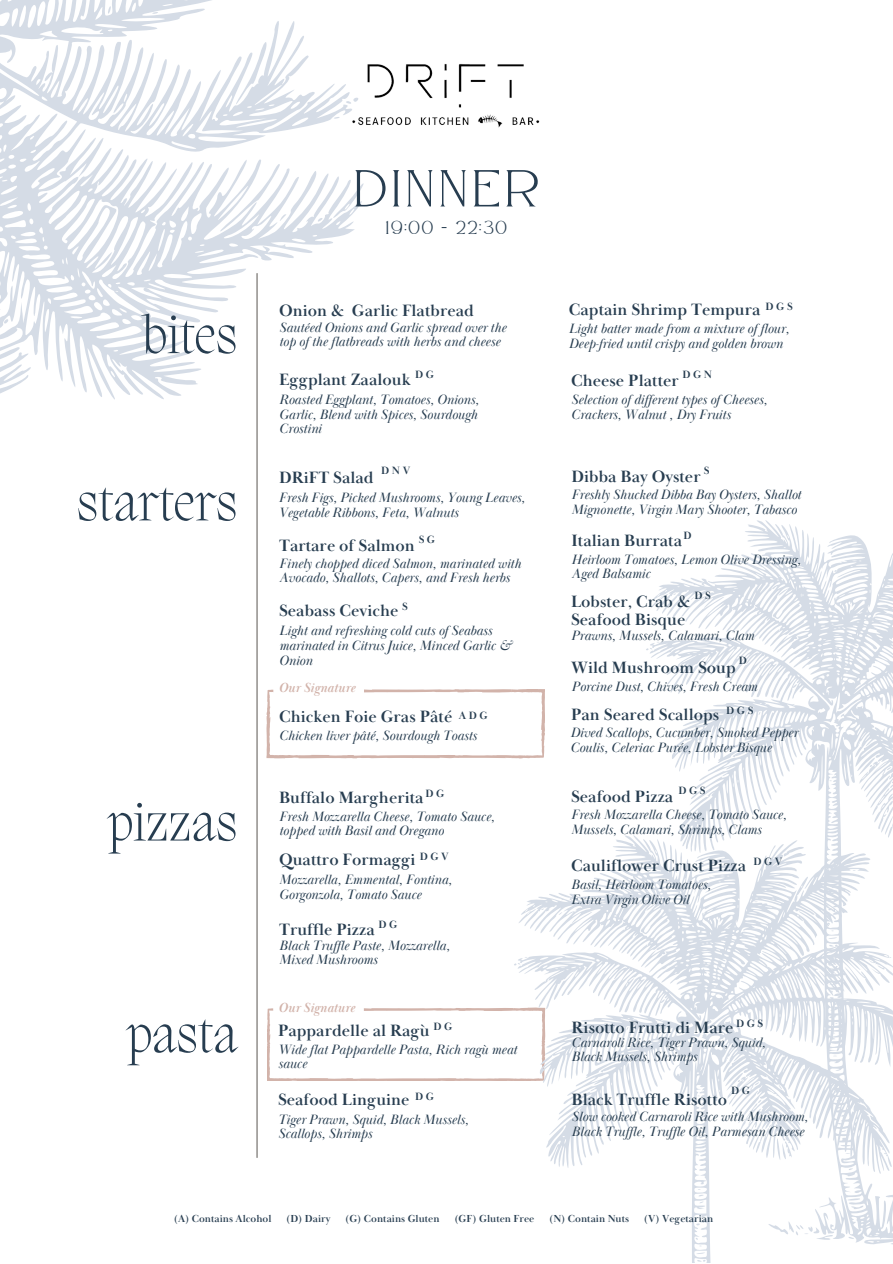
<style>
.page{position:relative;width:893px;height:1264px;background:#fff}
.page>*{position:absolute;margin:0;border:0;box-sizing:border-box;transform-origin:0 0}
.t1{font:200 52.2px "Migra";color:#273d50}
.t2{font:200 52.05px "Migra";color:#273d50}
.t3{font:51.9px "Atteron";letter-spacing:.1em;color:#273d50}
.t4{font:18.9px "Atteron";letter-spacing:.1em;color:#273d50}
.t5{font:700 16.95px/18px "Baskerville Display PT";color:#273d50}
.t6{font:italic 13.95px/14.5px "Baskerville Display PT";color:#273d50}
.t7{font:italic 700 13.5px "Baskerville Display PT";color:#d2b3aa}
.t8{font:700 10.95px "Baskerville Display PT";letter-spacing:.235em;color:#273d50}
.t9{font:700 10.5px "Baskerville Display PT";color:#273d50}
</style>
<div class="page">
<svg style="left:266px;top:689px;width:279px;height:69px"></svg>
<hr style="left:256px;top:273px;width:1px;height:884px;background:#6c6864">
<div style="left:273px;top:678px;width:91px;height:22px;background:#fff;border-radius:6px"></div>
<svg style="left:267px;top:1008px;width:246px;height:73px"></svg>
<div style="left:273px;top:997px;width:91px;height:23px;background:#fff;border-radius:6px"></div>
<img style="left:405px;top:63px;width:135px;height:65px">
<svg style="left:0;top:0;width:403px;height:499px"></svg>
<svg style="left:646px;top:520px;width:246px;height:314px"></svg>
<svg style="left:513px;top:834px;width:379px;height:428px"></svg>
<h3 class="t3" style="left:354px;top:158px;width:186px">DINNER</h3>
<h1 class="t1" style="left:142px;top:311px;width:97px">bites</h1>
<h2 class="t2" style="left:77px;top:478px;width:162px">starters</h2>
<h2 class="t2" style="left:108px;top:798px;width:131px">pizzas</h2>
<h2 class="t2" style="left:127px;top:1010px;width:112px">pasta</h2>
<h3 class="t4" style="left:386px;top:216px;width:123px">19:00 - 22:30</h3>
<p class="t5" style="left:279px;top:302px;width:196px">Onion &amp; Garlic Flatbread</p>
<p class="t6" style="left:279px;top:320px;width:228px">Sautéed Onions and Garlic spread over the top of the flatbreads with herbs and cheese</p>
<p class="t5" style="left:279px;top:371px;width:156px">Eggplant Zaalouk <sup>D</sup> <sup>G</sup></p>
<p class="t6" style="left:279px;top:392px;width:201px;text-align:justify">Roasted Eggplant, Tomatoes, Onions, Garlic, Blend with Spices, Sourdough Crostini</p>
<p class="t5" style="left:279px;top:468px;width:96px">DRiFT Salad</p>
<p class="t8" style="left:381px;top:464px;width:31px">DNV</p>
<p class="t6" style="left:279px;top:490px;width:248px">Fresh Figs, Picked Mushrooms, Young Leaves,<br>Vegetable Ribbons, Feta, Walnuts</p>
<p class="t8" style="left:418px;top:533px;width:18px">SG</p>
<p class="t5" style="left:279px;top:537px;width:137px">Tartare of Salmon</p>
<p class="t6" style="left:279px;top:556px;width:243px">Finely chopped diced Salmon, marinated with<br>Avocado, Shallots, Capers, and Fresh herbs</p>
<p class="t8" style="left:402px;top:599px;width:7px">S</p>
<p class="t5" style="left:279px;top:602px;width:121px">Seabass Ceviche</p>
<p class="t6" style="left:279px;top:624px;width:235px">Light and refreshing cold cuts of Seabass marinated in Citrus Juice, Minced Garlic &amp;<br>Onion</p>
<p class="t7" style="left:279px;top:679px;width:78px">Our Signature</p>
<p class="t5" style="left:279px;top:707px;width:175px">Chicken Foie Gras Pâté</p>
<p class="t6" style="left:279px;top:728px;width:199px">Chicken liver pâté, Sourdough Toasts</p>
<p class="t8" style="left:459px;top:709px;width:30px">ADG</p>
<p class="t8" style="left:425px;top:786px;width:20px">DG</p>
<p class="t5" style="left:279px;top:789px;width:146px">Buffalo Margherita</p>
<p class="t6" style="left:279px;top:809px;width:217px">Fresh Mozzarella Cheese, Tomato Sauce, topped with Basil and Oregano</p>
<p class="t8" style="left:419px;top:849px;width:31px">DGV</p>
<p class="t5" style="left:279px;top:851px;width:138px">Quattro Formaggi</p>
<p class="t6" style="left:279px;top:872px;width:174px">Mozzarella, Emmental, Fontina,<br>Gorgonzola, Tomato Sauce</p>
<p class="t5" style="left:279px;top:920px;width:97px">Truffle Pizza</p>
<p class="t8" style="left:378px;top:918px;width:20px">DG</p>
<p class="t6" style="left:279px;top:938px;width:172px">Black Truf le Paste, Mozzarella,<br>Mixed Mushrooms</p>
<p class="t7" style="left:278px;top:999px;width:78px">Our Signature</p>
<p class="t8" style="left:433px;top:1019px;width:20px">DG</p>
<p class="t5" style="left:278px;top:1021px;width:153px">Pappardelle al Ragù</p>
<p class="t6" style="left:278px;top:1042px;width:240px">Wide flat Pappardelle Pasta, Rich ragù meat sauce</p>
<p class="t8" style="left:415px;top:1089px;width:20px">DG</p>
<p class="t5" style="left:278px;top:1090px;width:133px">Seafood Linguine</p>
<p class="t6" style="left:278px;top:1112px;width:192px">Tiger Prawn, Squid, Black Mussels,<br>Scallops, Shrimps</p>
<p class="t8" style="left:765px;top:300px;width:29px">DGS</p>
<p class="t5" style="left:569px;top:300px;width:193px">Captain Shrimp Tempura</p>
<p class="t6" style="left:569px;top:321px;width:222px">Light batter made from a mixture of flour,<br>Deep-fried until crispy and golden brown</p>
<p class="t8" style="left:682px;top:368px;width:31px">DGN</p>
<p class="t5" style="left:571px;top:372px;width:109px">Cheese Platter</p>
<p class="t6" style="left:571px;top:393px;width:197px">Selection of dif erent types of Cheeses,<br>Crackers, Walnut , Dry Fruits</p>
<p class="t5" style="left:571px;top:467px;width:139px">Dibba Bay Oyster <sup>S</sup></p>
<p class="t6" style="left:571px;top:488px;width:231px">Freshly Shucked Dibba Bay Oysters, Shallot<br>Mignonette, Virgin Mary Shooter, Tabasco</p>
<p class="t8" style="left:683px;top:528px;width:10px">D</p>
<p class="t6" style="left:571px;top:552px;width:231px">Heirloom Tomatoes, Lemon Olive Dressing,<br>Aged Balsamic</p>
<p class="t5" style="left:571px;top:532px;width:112px">Italian Burrata</p>
<p class="t8" style="left:694px;top:589px;width:18px">DS</p>
<p class="t5" style="left:571px;top:592px;width:120px">Lobster, Crab &amp;<br>Seafood Bisque</p>
<p class="t5" style="left:571px;top:658px;width:166px">Wild Mushroom Soup</p>
<p class="t6" style="left:571px;top:628px;width:184px">Prawns, Mussels, Calamari, Clam</p>
<p class="t8" style="left:738px;top:654px;width:10px">D</p>
<p class="t6" style="left:571px;top:679px;width:187px">Porcine Dust, Chives, Fresh Cream</p>
<p class="t5" style="left:571px;top:706px;width:184px">Pan Seared Scallops <sup>D</sup> <sup>G</sup> <sup>S</sup></p>
<p class="t6" style="left:570px;top:726px;width:229px">Dived Scallops, Cucumber, Smoked Pepper<br>Coulis, Celeriac Purée, Lobster Bisque</p>
<p class="t8" style="left:678px;top:784px;width:29px">DGS</p>
<p class="t5" style="left:571px;top:788px;width:104px">Seafood Pizza</p>
<p class="t6" style="left:571px;top:807px;width:217px">Fresh Mozzarella Cheese, Tomato Sauce,<br>Mussels, Calamari, Shrimps, Clams</p>
<p class="t8" style="left:753px;top:854px;width:31px">DGV</p>
<p class="t5" style="left:571px;top:857px;width:176px">Cauliflower Crust Pizza</p>
<p class="t6" style="left:571px;top:877px;width:141px">Basil, Heirloom Tomatoes,<br>Extra Virgin Olive Oil</p>
<p class="t8" style="left:736px;top:1016px;width:29px">DGS</p>
<p class="t5" style="left:571px;top:1018px;width:163px">Risotto Frutti di Mare</p>
<p class="t6" style="left:571px;top:1035px;width:195px">Carnaroli Rice, Tiger Prawn, Squid,<br>Black Mussels, Shrimps</p>
<p class="t5" style="left:571px;top:1090px;width:157px">Black Truffle Risotto</p>
<p class="t6" style="left:571px;top:1109px;width:238px">Slow cooked Carnaroli Rice with Mushroom,<br>Black Truf le, Truf le Oil, Parmesan Cheese</p>
<p class="t8" style="left:731px;top:1083px;width:20px">DG</p>
<p class="t9" style="left:174px;top:1212px;width:99px">(A) Contains Alcohol</p>
<p class="t9" style="left:286px;top:1212px;width:46px">(D) Dairy</p>
<p class="t9" style="left:345px;top:1212px;width:96px">(G) Contains Gluten</p>
<p class="t9" style="left:454px;top:1212px;width:82px">(GF) Gluten Free</p>
<p class="t9" style="left:549px;top:1212px;width:81px">(N) Contain Nuts</p>
<p class="t9" style="left:643px;top:1212px;width:71px">(V) Vegetarian</p>
</div>
